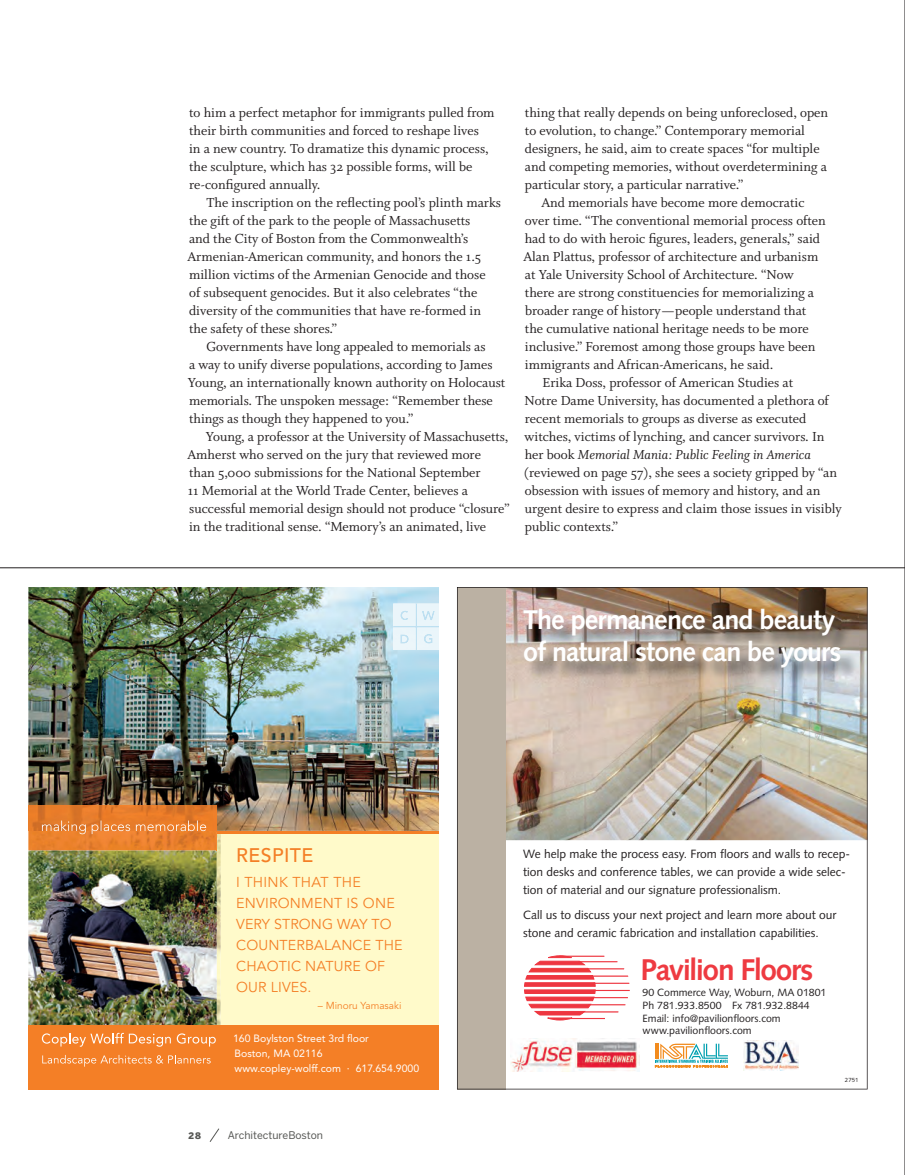
<style>
.page{position:relative;width:905px;height:1175px;background:#fff}
.page>*{position:absolute;margin:0;border:0;box-sizing:border-box;transform-origin:0 0}
.t1{font:700 30px "Syntax";letter-spacing:-.05em;color:#ee3a41}
.t2{font:700 27px/32.4px "Syntax";letter-spacing:-.03em;color:#fff}
.t3{font:500 19.5px "Avenir";letter-spacing:.02em;color:#f47f26}
.whitman_text{font:14.7px/18px "Whitman Roman Os F";color:#231f20}
.t4{font:14.25px/21px "Avenir";letter-spacing:.01em;color:#f47f26}
.t5{font:12px/18px "Syntax";color:#231f20}
.t6{font:10.5px/12.6px "Syntax";color:#231f20}
.t7{font:10.5px/15px "Avenir";color:#fff}
.t8{font:10.5px "Benton Sans";color:#575855}
.t9{font:10.2px "Avenir";color:#f47f26}
.t10{font:900 9px "Benton Sans";color:#575855}
.t11{font:6px "Syntax";color:#231f20}
.s1{font-family:"Whitman Italic LF"}
</style>
<div class="page">
<hr style="left:904px;top:0;width:1px;height:1174px;background:#231f20">
<svg style="left:209px;top:1128px;width:11px;height:14px"></svg>
<hr style="left:0;top:567px;width:904px;height:1px;background:#231f20">
<img style="left:28px;top:850px;width:189px;height:174px">
<img style="left:28px;top:587px;width:411px;height:244px">
<div style="left:221px;top:833px;width:218px;height:194px;background:#fffaca"></div>
<img style="left:217px;top:833px;width:4px;height:191px">
<hr style="left:217px;top:831px;width:222px;height:2px;background:#f47f26">
<div style="left:28px;top:1024px;width:411px;height:65px;background:#f47f26"></div>
<img style="left:28px;top:806px;width:189px;height:44px">
<svg style="left:217px;top:833px;width:1px;height:17px"></svg>
<svg style="left:42px;top:820px;width:164px;height:14px;background:#ea8e47"></svg>
<svg style="left:42px;top:1032px;width:129px;height:14px"></svg>
<svg style="left:177px;top:1033px;width:39px;height:13px"></svg>
<svg style="left:42px;top:1054px;width:169px;height:12px"></svg>
<img style="left:415px;top:603px;width:2px;height:47px">
<img style="left:417px;top:603px;width:22px;height:47px">
<img style="left:393px;top:603px;width:22px;height:47px">
<img style="left:457px;top:587px;width:410px;height:502px">
<img style="left:743px;top:1041px;width:55px;height:29px">
<img style="left:510px;top:1038px;width:129px;height:33px">
<p class="whitman_text" style="left:189px;top:104px;width:307px">to him a perfect metaphor for immigrants pulled from their birth communities and forced to reshape lives<br>in a new country. To dramatize this dynamic process, the sculpture, which has 32 possible forms, will be re-configured annually.</p>
<p class="whitman_text" style="left:187px;top:194px;width:315px;text-indent:19px">The inscription on the reflecting pool’s plinth marks the gift of the park to the people of Massachusetts<br>and the City of Boston from the Commonwealth’s Armenian-American community, and honors the 1.5 million victims of the Armenian Genocide and those<br>of subsequent genocides. But it also celebrates “the diversity of the communities that have re-formed in the safety of these shores.”</p>
<p class="whitman_text" style="left:188px;top:338px;width:319px;text-indent:19px">Governments have long appealed to memorials as<br>a way to unify diverse populations, according to James Young, an internationally known authority on Holocaust memorials. The unspoken message: “Remember these things as though they happened to you.”</p>
<p class="whitman_text" style="left:187px;top:428px;width:323px;text-indent:18px">Young, a professor at the University of Massachusetts, Amherst who served on the jury that reviewed more than 5,000 submissions for the National September<br>11 Memorial at the World Trade Center, believes a successful memorial design should not produce “closure” in the traditional sense. “Memory’s an animated, live</p>
<p class="whitman_text" style="left:525px;top:104px;width:305px">thing that really depends on being unforeclosed, open to evolution, to change.” Contemporary memorial designers, he said, aim to create spaces “for multiple and competing memories, without overdetermining a particular story, a particular narrative.”</p>
<p class="whitman_text" style="left:523px;top:194px;width:304px;text-indent:18px">And memorials have become more democratic over time. “The conventional memorial process often had to do with heroic figures, leaders, generals,” said Alan Plattus, professor of architecture and urbanism at Yale University School of Architecture. “Now<br>there are strong constituencies for memorializing a broader range of history—people understand that the cumulative national heritage needs to be more inclusive.” Foremost among those groups have been immigrants and African-Americans, he said.</p>
<p class="whitman_text" style="left:524px;top:374px;width:319px;text-indent:18px">Erika Doss, professor of American Studies at<br>Notre Dame University, has documented a plethora of recent memorials to groups as diverse as executed witches, victims of lynching, and cancer survivors. In her book <span class="s1">Memorial Mania: Public Feeling in America </span>(reviewed on page 57), she sees a society gripped by “an obsession with issues of memory and history, and an urgent desire to express and claim those issues in visibly public contexts.”</p>
<p class="t2" style="left:523px;top:603px;width:320px">The permanence and beauty of natural stone can be yours</p>
<p class="t3" style="left:236px;top:843px;width:79px">RESPITE</p>
<p class="t4" style="left:236px;top:872px;width:168px">I THINK THAT THE<br>ENVIRONMENT IS ONE<br>VERY STRONG WAY TO<br>COUNTERBALANCE THE<br>CHAOTIC NATURE OF<br>OUR LIVES.</p>
<p class="t9" style="left:318px;top:999px;width:85px">– Minoru Yamasaki</p>
<p class="t7" style="left:233px;top:1031px;width:188px">160 Boylston Street 3rd floor<br>Boston, MA 02116 www.copley-wolff.com · 617.654.9000</p>
<p class="t10" style="left:188px;top:1130px;width:14px">28</p>
<p class="t8" style="left:228px;top:1128px;width:97px">ArchitectureBoston</p>
<p class="t5" style="left:523px;top:845px;width:328px">We help make the process easy. From floors and walls to recep&shy;tion desks and conference tables, we can provide a wide selec&shy;tion of material and our signature professionalism.</p>
<p class="t5" style="left:523px;top:906px;width:315px">Call us to discuss your next project and learn more about our stone and ceramic fabrication and installation capabilities.</p>
<p class="t1" style="left:640px;top:952px;width:174px">Pavilion Floors</p>
<p class="t6" style="left:642px;top:986px;width:185px">90 Commerce Way, Woburn, MA 01801<br>Ph 781.933.8500 Fx 781.932.8844<br>Email: info@pavilionfloors.com www.pavilionfloors.com</p>
<p class="t11" style="left:844px;top:1076px;width:15px">2751</p>
</div>
